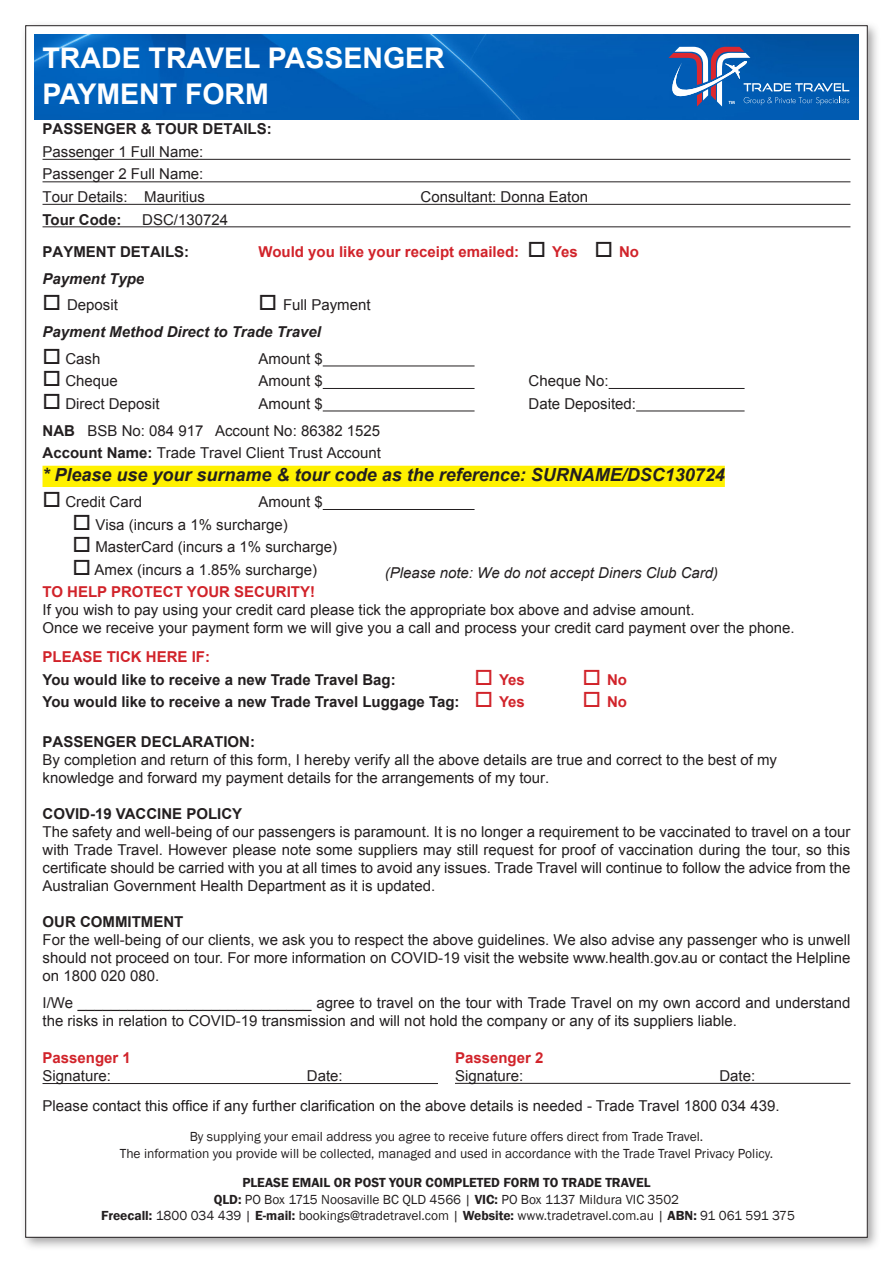
<style>
.page{position:relative;width:893px;height:1263px;background:#fff}
.page>*{position:absolute;margin:0;border:0;box-sizing:border-box;transform-origin:0 0}
.t1{font:700 28.5px "Arial";color:#fff}
.t2{font:italic 700 18px "Arial";color:#231f20}
.t3{font:15px/18px "Arial";color:#231f20}
.t4{font:700 15px "Arial";color:#231f20}
.t5{font:700 15px "Arial";color:#d1232a}
.t6{font:italic 700 15px "Arial";color:#231f20}
.t7{font:italic 15px "Arial";color:#231f20}
.t8{font:13.5px "Franklin Gothic";color:#231f20}
.t9{font:600 13.5px "Franklin Gothic";color:#231f20}
.s1{color:#231f20}
.s2{font-weight:700}
.s3{color:#d1232a}
.s4{font-weight:600}
</style>
<div class="page">
<div style="left:21px;top:20px;width:860px;height:1231px;background:#787778;opacity:.66"></div>
<div style="left:26px;top:26px;width:841px;height:1211px;background:#fff"></div>
<hr style="left:323px;top:366px;width:152px;height:1px;background:#231f20">
<hr style="left:323px;top:388px;width:152px;height:1px;background:#231f20">
<hr style="left:609px;top:388px;width:136px;height:1px;background:#231f20">
<hr style="left:323px;top:411px;width:152px;height:1px;background:#231f20">
<hr style="left:636px;top:411px;width:109px;height:1px;background:#231f20">
<div style="left:43px;top:466px;width:682px;height:21px;background:#fff101"></div>
<hr style="left:323px;top:509px;width:152px;height:1px;background:#231f20">
<img style="left:34px;top:34px;width:825px;height:85px">
<svg style="left:643px;top:47px;width:206px;height:73px;background:#2368b2"></svg>
<hr style="left:43px;top:159px;width:807px;height:1px;background:#231f20">
<hr style="left:43px;top:182px;width:807px;height:1px;background:#231f20">
<hr style="left:43px;top:204px;width:807px;height:1px;background:#231f20">
<hr style="left:43px;top:227px;width:807px;height:1px;background:#231f20">
<hr style="left:43px;top:1083px;width:395px;height:1px;background:#231f20">
<hr style="left:455px;top:1083px;width:395px;height:1px;background:#231f20">
<p class="t1" style="left:43px;top:39px;width:404px">TRADE TRAVEL PASSENGER</p>
<p class="t1" style="left:43px;top:75px;width:228px">PAYMENT FORM</p>
<p class="t4" style="left:43px;top:119px;width:231px">PASSENGER &amp; TOUR DETAILS:</p>
<p class="t3" style="left:43px;top:143px;width:162px">Passenger 1 Full Name:</p>
<p class="t3" style="left:43px;top:165px;width:162px">Passenger 2 Full Name:</p>
<p class="t3" style="left:43px;top:188px;width:164px">Tour Details: Mauritius</p>
<p class="t3" style="left:421px;top:188px;width:169px">Consultant: Donna Eaton</p>
<p class="t4" style="left:43px;top:209px;width:80px">Tour Code:</p>
<p class="t3" style="left:142px;top:210px;width:87px">DSC/130724</p>
<p class="t4" style="left:43px;top:242px;width:148px">PAYMENT DETAILS:</p>
<p class="t5" style="left:259px;top:242px;width:382px">Would you like your receipt emailed: <span class="s1">□</span> Yes <span class="s1">□</span> No</p>
<p class="t6" style="left:43px;top:268px;width:103px">Payment Type</p>
<p class="t3" style="left:43px;top:296px;width:77px">□ Deposit</p>
<p class="t3" style="left:259px;top:296px;width:114px">□ Full Payment</p>
<p class="t6" style="left:43px;top:322px;width:280px">Payment Method Direct to Trade Travel</p>
<p class="t3" style="left:43px;top:350px;width:59px">□ Cash</p>
<p class="t3" style="left:259px;top:350px;width:66px">Amount $</p>
<p class="t3" style="left:43px;top:372px;width:77px">□ Cheque</p>
<p class="t3" style="left:259px;top:372px;width:66px">Amount $</p>
<p class="t3" style="left:529px;top:372px;width:82px">Cheque No:</p>
<p class="t3" style="left:43px;top:395px;width:119px">□ Direct Deposit</p>
<p class="t3" style="left:259px;top:395px;width:66px">Amount $</p>
<p class="t3" style="left:529px;top:395px;width:109px">Date Deposited:</p>
<p class="t3" style="left:43px;top:421px;width:339px"><span class="s2">NAB</span> BSB No: 084 917 Account No: 86382 1525</p>
<p class="t3" style="left:43px;top:444px;width:340px"><span class="s2">Account Name:</span> Trade Travel Client Trust Account</p>
<p class="t2" style="left:43px;top:462px;width:684px">* Please use your surname &amp; tour code as the reference: SURNAME/DSC130724</p>
<p class="t3" style="left:43px;top:493px;width:101px">□ Credit Card</p>
<p class="t3" style="left:259px;top:493px;width:66px">Amount $</p>
<p class="t3" style="left:73px;top:516px;width:217px">□ Visa (incurs a 1% surcharge)</p>
<p class="t3" style="left:73px;top:538px;width:266px">□ MasterCard (incurs a 1% surcharge)</p>
<p class="t3" style="left:73px;top:561px;width:246px">□ Amex (incurs a 1.85% surcharge)</p>
<p class="t5" style="left:43px;top:582px;width:274px">TO HELP PROTECT YOUR SECURITY!</p>
<p class="t3" style="left:43px;top:601px;width:653px">If you wish to pay using your credit card please tick the appropriate box above and advise amount.</p>
<p class="t3" style="left:43px;top:619px;width:753px">Once we receive your payment form we will give you a call and process your credit card payment over the phone.</p>
<p class="t7" style="left:385px;top:563px;width:335px">(Please note: We do not accept Diners Club Card)</p>
<p class="t5" style="left:43px;top:647px;width:169px">PLEASE TICK HERE IF:</p>
<p class="t4" style="left:43px;top:669px;width:355px">You would like to receive a new Trade Travel Bag:</p>
<p class="t5" style="left:475px;top:669px;width:52px">□ Yes</p>
<p class="t5" style="left:583px;top:669px;width:46px">□ No</p>
<p class="t4" style="left:43px;top:692px;width:484px">You would like to receive a new Trade Travel Luggage Tag: <span class="s3">□ Yes</span></p>
<p class="t5" style="left:583px;top:692px;width:46px">□ No</p>
<p class="t4" style="left:43px;top:731px;width:214px">PASSENGER DECLARATION:</p>
<p class="t3" style="left:43px;top:750px;width:736px">By completion and return of this form, I hereby verify all the above details are true and correct to the best of my knowledge and forward my payment details for the arrangements of my tour.</p>
<p class="t4" style="left:43px;top:803px;width:201px">COVID-19 VACCINE POLICY</p>
<p class="t3" style="left:43px;top:822px;width:809px;text-align:justify">The safety and well-being of our passengers is paramount. It is no longer a requirement to be vaccinated to travel on a tour with Trade Travel. However please note some suppliers may still request for proof of vaccination during the tour, so this certificate should be carried with you at all times to avoid any issues. Trade Travel will continue to follow the advice from the Australian Government Health Department as it is updated.</p>
<p class="t4" style="left:43px;top:911px;width:142px">OUR COMMITMENT</p>
<p class="t3" style="left:43px;top:930px;width:809px;text-align:justify">For the well-being of our clients, we ask you to respect the above guidelines. We also advise any passenger who is unwell should not proceed on tour. For more information on COVID-19 visit the website www.health.gov.au or contact the Helpline on 1800 020 080.</p>
<p class="t3" style="left:43px;top:994px;width:809px">I/We ____________________________ agree to travel on the tour with Trade Travel on my own accord and understand the risks in relation to COVID-19 transmission and will not hold the company or any of its suppliers liable.</p>
<p class="t5" style="left:43px;top:1048px;width:90px">Passenger 1</p>
<p class="t3" style="left:43px;top:1067px;width:70px">Signature:</p>
<p class="t3" style="left:307px;top:1067px;width:37px">Date:</p>
<p class="t5" style="left:455px;top:1048px;width:90px">Passenger 2</p>
<p class="t3" style="left:455px;top:1067px;width:70px">Signature:</p>
<p class="t3" style="left:719px;top:1067px;width:37px">Date:</p>
<p class="t3" style="left:43px;top:1097px;width:739px">Please contact this office if any further clarification on the above details is needed - Trade Travel 1800 034 439.</p>
<p class="t8" style="left:190px;top:1128px;width:515px">By supplying your email address you agree to receive future offers direct from Trade Travel.</p>
<p class="t8" style="left:120px;top:1145px;width:655px">The information you provide will be collected, managed and used in accordance with the Trade Travel Privacy Policy.</p>
<p class="t9" style="left:242px;top:1174px;width:410px">PLEASE EMAIL OR POST YOUR COMPLETED FORM TO TRADE TRAVEL</p>
<p class="t8" style="left:214px;top:1191px;width:467px"><span class="s4">QLD:</span> PO Box 1715 Noosaville BC QLD 4566 | <span class="s4">VIC:</span> PO Box 1137 Mildura VIC 3502</p>
<p class="t8" style="left:101px;top:1207px;width:695px"><span class="s4">Freecall:</span> 1800 034 439 | <span class="s4">E-mail:</span> bookings@tradetravel.com | <span class="s4">Website:</span> www.tradetravel.com.au | <span class="s4">ABN:</span> 91 061 591 375</p>
</div>
